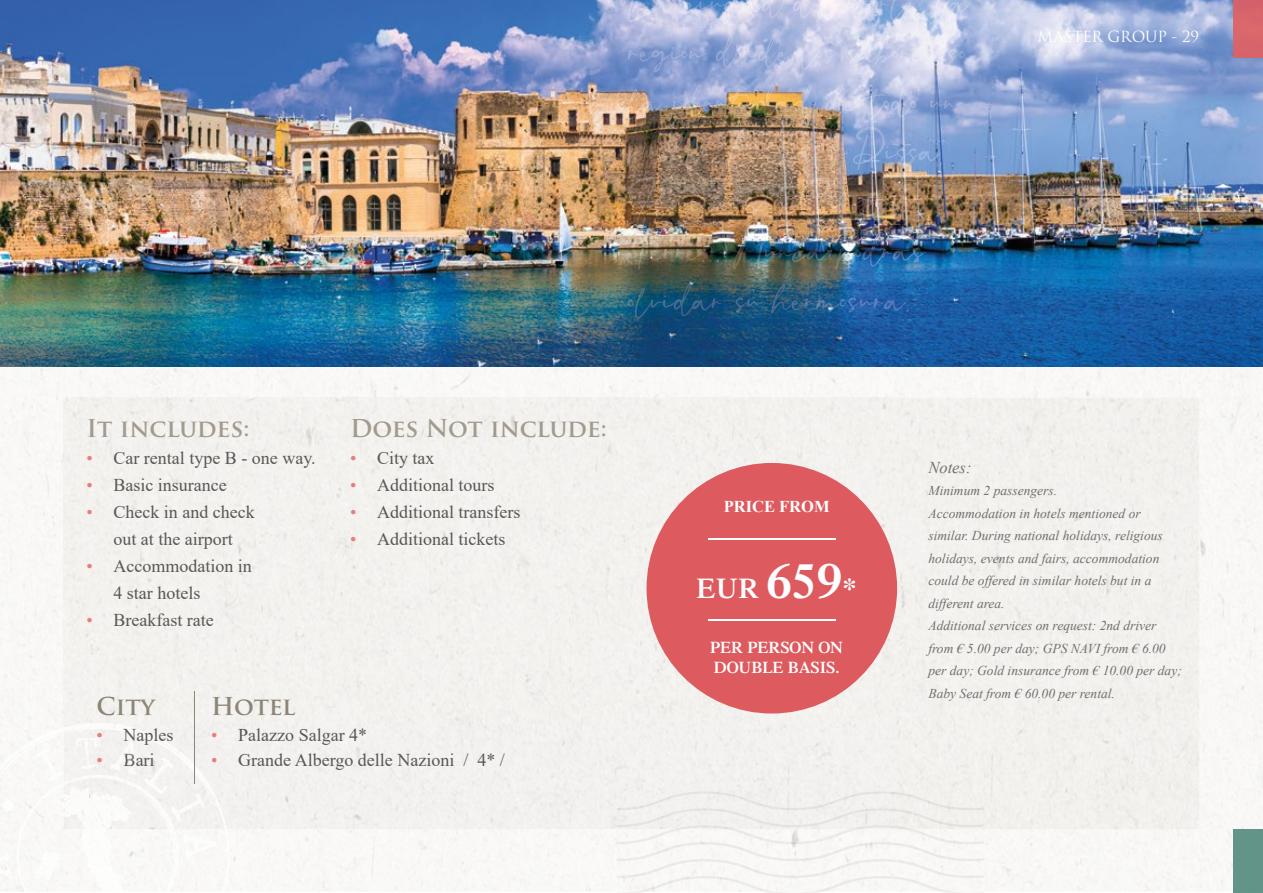
<style>
.page{position:relative;width:1263px;height:893px;background:#fff}
.page>*{position:absolute;margin:0;border:0;box-sizing:border-box;transform-origin:0 0}
.t1{font:600 28.5px "Times LT Std";color:#fff}
.t2{font:700 24px "Trajan Pro";letter-spacing:-.01em;color:#a29a8e}
.t3{font:700 24px "Trajan Pro";color:#8d8577}
.t4{font:18px/27px "Times New Roman";color:#575756;text-align:center}
.t5{font:600 16.5px/19.8px "Times LT Std";color:#fff}
.t6{font:700 16.5px "Times New Roman";color:#fff}
.t7{font:italic 16.5px "Times New Roman";color:#706f6f}
.t8{font:15px "Trajan Pro";letter-spacing:-.01em;color:#fff}
.t9{font:italic 13.5px/22.5px "Times New Roman";color:#706f6f}
.s1{color:#e57e7c}
.s2{font-size:49.5px}
</style>
<div class="page">
<img style="left:104px;top:367px;width:1159px;height:51px">
<img style="left:1157px;top:418px;width:106px;height:473px">
<img style="left:0;top:0;width:1263px;height:367px">
<img style="left:628px;top:0;width:26px;height:22px">
<img style="left:653px;top:1px;width:22px;height:11px">
<img style="left:683px;top:2px;width:16px;height:12px">
<svg style="left:699px;top:2px;width:12px;height:7px"></svg>
<img style="left:710px;top:1px;width:14px;height:7px">
<img style="left:724px;top:0;width:18px;height:18px">
<img style="left:742px;top:1px;width:20px;height:11px">
<img style="left:762px;top:0;width:22px;height:18px">
<img style="left:793px;top:0;width:19px;height:18px">
<img style="left:812px;top:2px;width:12px;height:10px">
<img style="left:824px;top:0;width:18px;height:20px">
<img style="left:851px;top:0;width:29px;height:20px">
<svg style="left:879px;top:0;width:8px;height:10px"></svg>
<img style="left:887px;top:0;width:18px;height:20px">
<img style="left:905px;top:2px;width:15px;height:10px">
<svg style="left:919px;top:13px;width:3px;height:5px"></svg>
<img style="left:934px;top:0;width:15px;height:20px">
<img style="left:949px;top:1px;width:22px;height:11px">
<svg style="left:628px;top:50px;width:24px;height:12px"></svg>
<img style="left:652px;top:50px;width:19px;height:22px">
<svg style="left:671px;top:47px;width:16px;height:12px"></svg>
<img style="left:689px;top:51px;width:17px;height:8px">
<img style="left:716px;top:35px;width:21px;height:33px">
<svg style="left:735px;top:51px;width:6px;height:7px"></svg>
<img style="left:743px;top:51px;width:15px;height:8px">
<img style="left:758px;top:35px;width:20px;height:33px">
<img style="left:777px;top:52px;width:15px;height:10px">
<img style="left:801px;top:39px;width:17px;height:31px">
<svg style="left:816px;top:51px;width:6px;height:7px"></svg>
<img style="left:825px;top:49px;width:13px;height:15px">
<img style="left:848px;top:49px;width:12px;height:15px">
<img style="left:858px;top:51px;width:17px;height:11px">
<img style="left:875px;top:37px;width:19px;height:28px">
<svg style="left:892px;top:50px;width:18px;height:9px"></svg>
<img style="left:911px;top:52px;width:14px;height:10px">
<img style="left:925px;top:49px;width:13px;height:15px">
<img style="left:948px;top:49px;width:13px;height:15px">
<svg style="left:959px;top:51px;width:6px;height:7px"></svg>
<img style="left:627px;top:89px;width:15px;height:31px">
<img style="left:641px;top:101px;width:22px;height:11px">
<svg style="left:673px;top:97px;width:11px;height:12px"></svg>
<img style="left:684px;top:85px;width:19px;height:33px">
<svg style="left:703px;top:101px;width:13px;height:10px"></svg>
<img style="left:715px;top:100px;width:11px;height:9px">
<img style="left:726px;top:89px;width:21px;height:31px">
<svg style="left:746px;top:97px;width:10px;height:12px"></svg>
<img style="left:756px;top:85px;width:19px;height:33px">
<img style="left:775px;top:101px;width:19px;height:11px">
<img style="left:794px;top:85px;width:22px;height:33px">
<img style="left:825px;top:85px;width:20px;height:33px">
<img style="left:845px;top:101px;width:14px;height:10px">
<img style="left:864px;top:89px;width:21px;height:31px">
<svg style="left:883px;top:100px;width:6px;height:8px"></svg>
<img style="left:891px;top:85px;width:22px;height:33px">
<svg style="left:910px;top:100px;width:6px;height:8px"></svg>
<img style="left:930px;top:100px;width:31px;height:9px">
<img style="left:625px;top:149px;width:21px;height:21px">
<img style="left:645px;top:150px;width:15px;height:7px">
<svg style="left:659px;top:151px;width:10px;height:10px"></svg>
<img style="left:669px;top:136px;width:19px;height:28px">
<img style="left:686px;top:138px;width:17px;height:31px">
<svg style="left:701px;top:150px;width:13px;height:13px"></svg>
<img style="left:728px;top:128px;width:26px;height:43px">
<img style="left:755px;top:150px;width:15px;height:7px">
<img style="left:767px;top:151px;width:14px;height:12px">
<img style="left:781px;top:151px;width:17px;height:12px">
<img style="left:796px;top:151px;width:22px;height:10px">
<img style="left:827px;top:150px;width:16px;height:20px">
<img style="left:853px;top:127px;width:32px;height:43px">
<svg style="left:885px;top:146px;width:12px;height:12px"></svg>
<img style="left:897px;top:148px;width:24px;height:15px">
<img style="left:918px;top:151px;width:22px;height:10px">
<svg style="left:939px;top:162px;width:3px;height:5px"></svg>
<img style="left:627px;top:177px;width:31px;height:44px">
<img style="left:656px;top:188px;width:17px;height:31px">
<svg style="left:671px;top:199px;width:32px;height:12px"></svg>
<img style="left:703px;top:200px;width:17px;height:8px">
<img style="left:717px;top:201px;width:16px;height:12px">
<svg style="left:733px;top:196px;width:12px;height:12px"></svg>
<img style="left:742px;top:200px;width:23px;height:11px">
<img style="left:774px;top:200px;width:16px;height:19px">
<img style="left:799px;top:178px;width:31px;height:42px">
<svg style="left:831px;top:196px;width:11px;height:12px"></svg>
<img style="left:841px;top:200px;width:15px;height:8px">
<img style="left:856px;top:200px;width:19px;height:26px">
<img style="left:875px;top:200px;width:14px;height:7px">
<img style="left:888px;top:201px;width:15px;height:10px">
<img style="left:628px;top:228px;width:41px;height:41px">
<svg style="left:651px;top:249px;width:34px;height:11px"></svg>
<img style="left:687px;top:251px;width:14px;height:9px">
<svg style="left:702px;top:260px;width:17px;height:2px"></svg>
<img style="left:733px;top:227px;width:31px;height:42px">
<img style="left:765px;top:249px;width:30px;height:9px">
<img style="left:792px;top:250px;width:37px;height:12px">
<img style="left:835px;top:249px;width:22px;height:20px">
<svg style="left:855px;top:249px;width:6px;height:8px"></svg>
<img style="left:862px;top:234px;width:21px;height:33px">
<svg style="left:882px;top:249px;width:10px;height:9px"></svg>
<img style="left:893px;top:250px;width:20px;height:11px">
<img style="left:913px;top:248px;width:13px;height:15px">
<svg style="left:628px;top:299px;width:6px;height:8px"></svg>
<img style="left:635px;top:287px;width:16px;height:32px">
<svg style="left:651px;top:295px;width:23px;height:13px"></svg>
<img style="left:674px;top:283px;width:18px;height:33px">
<img style="left:692px;top:300px;width:20px;height:10px">
<svg style="left:711px;top:298px;width:10px;height:10px"></svg>
<img style="left:735px;top:298px;width:12px;height:14px">
<img style="left:747px;top:299px;width:16px;height:7px">
<img style="left:771px;top:284px;width:21px;height:29px">
<svg style="left:792px;top:298px;width:22px;height:12px"></svg>
<img style="left:816px;top:299px;width:26px;height:10px">
<svg style="left:840px;top:299px;width:6px;height:8px"></svg>
<img style="left:848px;top:298px;width:12px;height:14px">
<img style="left:860px;top:299px;width:13px;height:7px">
<svg style="left:873px;top:298px;width:10px;height:10px"></svg>
<img style="left:884px;top:300px;width:22px;height:10px">
<div style="left:64px;top:398px;width:825px;height:324px;background:#f3f2ee"></div>
<div style="left:889px;top:398px;width:310px;height:431px;background:#f2f1ed"></div>
<img style="left:64px;top:721px;width:55px;height:28px">
<div style="left:646px;top:463px;width:251px;height:250px;background:#dd5a5f;border-radius:50%"></div>
<hr style="left:708px;top:538px;width:128px;height:2px;background:#fff">
<hr style="left:708px;top:619px;width:128px;height:1px;background:#fff">
<img style="left:20px;top:727px;width:40px;height:11px">
<img style="left:64px;top:723px;width:55px;height:8px">
<img style="left:114px;top:725px;width:89px;height:24px">
<img style="left:0;top:733px;width:59px;height:16px">
<img style="left:0;top:749px;width:230px;height:143px">
<img style="left:617px;top:791px;width:367px;height:36px">
<img style="left:617px;top:829px;width:367px;height:13px">
<img style="left:673px;top:825px;width:241px;height:4px">
<img style="left:617px;top:842px;width:367px;height:36px">
<img style="left:633px;top:876px;width:320px;height:16px">
<svg style="left:625px;top:892px;width:359px;height:1px"></svg>
<hr style="left:195px;top:691px;width:1px;height:92px;background:#8d8577">
<div style="left:1233px;top:0;width:30px;height:57px;background:#d8656b"></div>
<hr style="left:1233px;top:892px;width:30px;height:1px;background:#649589">
<div style="left:1233px;top:829px;width:30px;height:63px;background:#639488"></div>
<img style="left:0;top:838px;width:22px;height:25px">
<img style="left:60px;top:728px;width:40px;height:20px">
<img style="left:151px;top:785px;width:17px;height:18px">
<p class="t8" style="left:1038px;top:27px;width:163px">MASTER GROUP - 29</p>
<h2 class="t2" style="left:86px;top:413px;width:164px">It includes:</h2>
<h3 class="t4" style="left:86px;top:444px;width:231px"><span class="s1">•</span> Car rental type B - one way.</h3>
<h3 class="t4" style="left:86px;top:471px;width:142px"><span class="s1">•</span> Basic insurance</h3>
<h3 class="t4" style="left:86px;top:498px;width:170px"><span class="s1">•</span> Check in and check out at the airport</h3>
<h3 class="t4" style="left:113px;top:552px;width:140px;text-align:left;text-indent:-27px"><span class="s1">•</span> Accommodation in<br>4 star hotels</h3>
<h3 class="t4" style="left:86px;top:606px;width:129px"><span class="s1">•</span> Breakfast rate</h3>
<h2 class="t2" style="left:350px;top:413px;width:258px">Does Not include:</h2>
<h3 class="t4" style="left:350px;top:444px;width:86px"><span class="s1">•</span> City tax</h3>
<h3 class="t4" style="left:350px;top:471px;width:146px"><span class="s1">•</span> Additional tours</h3>
<h3 class="t4" style="left:350px;top:498px;width:172px"><span class="s1">•</span> Additional transfers</h3>
<h3 class="t4" style="left:350px;top:525px;width:157px"><span class="s1">•</span> Additional tickets</h3>
<h2 class="t3" style="left:97px;top:692px;width:60px">City</h2>
<h3 class="t4" style="left:97px;top:721px;width:78px"><span class="s1">•</span> Naples</h3>
<h3 class="t4" style="left:97px;top:746px;width:59px"><span class="s1">•</span> Bari</h3>
<h2 class="t3" style="left:211px;top:692px;width:86px">Hotel</h2>
<h3 class="t4" style="left:211px;top:721px;width:157px"><span class="s1">•</span> Palazzo Salgar 4*</h3>
<h3 class="t4" style="left:211px;top:746px;width:295px"><span class="s1">•</span> Grande Albergo delle Nazioni / 4* /</h3>
<p class="t6" style="left:724px;top:494px;width:107px">PRICE FROM</p>
<h1 class="t1" style="left:697px;top:571px;width:162px">EUR <span class="s2">659</span>*</h1>
<p class="t5" style="left:710px;top:638px;width:134px">PER PERSON ON<br>DOUBLE BASIS.</p>
<p class="t7" style="left:928px;top:456px;width:45px">Notes:</p>
<p class="t9" style="left:928px;top:479px;width:255px">Minimum 2 passengers.<br>Accommodation in hotels mentioned or similar. During national holidays, religious holidays, events and fairs, accommodation could be offered in similar hotels but in a different area.<br>Additional services on request: 2nd driver from € 5.00 per day; GPS NAVI from € 6.00 per day; Gold insurance from € 10.00 per day; Baby Seat from € 60.00 per rental.</p>
</div>
